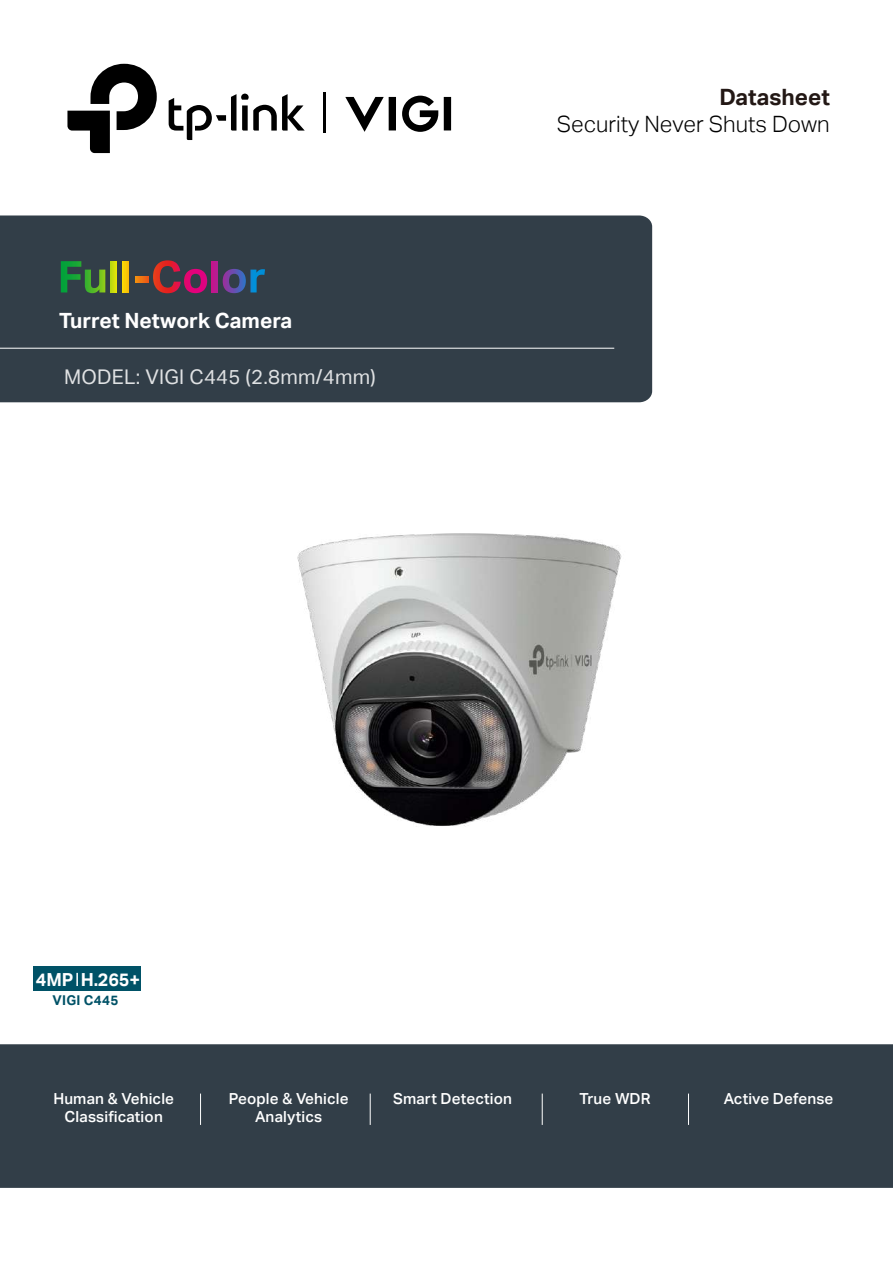
<style>
.page{position:relative;width:893px;height:1263px;background:#fff}
.page>*{position:absolute;margin:0;border:0;box-sizing:border-box;transform-origin:0 0}
.t1{font:22.5px "TP Link Aktiv Light";color:#000}
.t2{font:22.5px "TP Link Aktiv Bold";color:#231815}
.t3{font:21px "TP Link Aktiv Bold";color:#fff}
.t4{font:20.25px "TP Link Aktiv Regular";letter-spacing:.015em;color:rgb(255 255 255/.85)}
.t5{font:18px "TP Link Aktiv Bold";letter-spacing:-.01em;color:#fff}
.t6{font:15.3px/18.3px "TP Link Aktiv Medium";letter-spacing:.01em;color:#fff;text-align:center}
.t7{font:13.5px "TP Link Aktiv Bold";letter-spacing:.02em;color:#005267}
</style>
<div class="page">
<div style="left:33px;top:966px;width:108px;height:46px;background:#005267"></div>
<div style="left:33px;top:991px;width:108px;height:21px;background:#fff"></div>
<svg style="left:76px;top:973px;width:2px;height:13px"></svg>
<div style="left:0;top:1044px;width:893px;height:144px;background:#323e48"></div>
<svg style="left:169px;top:94px;width:136px;height:46px"></svg>
<svg style="left:67px;top:64px;width:90px;height:89px"></svg>
<hr style="left:324px;top:92px;width:2px;height:40px;background:#000">
<svg style="left:402px;top:96px;width:36px;height:36px"></svg>
<svg style="left:444px;top:97px;width:7px;height:33px"></svg>
<svg style="left:345px;top:97px;width:51px;height:35px"></svg>
<div style="left:0;top:215px;width:652px;height:187px;background:#323e48"></div>
<hr style="left:0;top:348px;width:614px;height:1px;background:#fff">
<img style="left:297px;top:533px;width:325px;height:293px">
<svg style="left:58px;top:249px;width:222px;height:53px;background:#494949"></svg>
<h1 class="t2" style="left:719px;top:84px;width:112px">Datasheet</h1>
<h2 class="t3" style="left:59px;top:308px;width:235px">Turret Network Camera</h2>
<h3 class="t4" style="left:64px;top:366px;width:313px">MODEL: VIGI C445 (2.8mm/4mm)</h3>
<h1 class="t1" style="left:557px;top:111px;width:275px">Security Never Shuts Down</h1>
<p class="t5" style="left:36px;top:969px;width:106px">4MP H.265+</p>
<p class="t7" style="left:52px;top:993px;width:68px">VIGI C445</p>
<p class="t6" style="left:53px;top:1089px;width:122px">Human &amp; Vehicle<br>Classification</p>
<p class="t6" style="left:229px;top:1089px;width:121px">People &amp; Vehicle</p>
<p class="t6" style="left:393px;top:1089px;width:120px">Smart Detection</p>
<p class="t6" style="left:580px;top:1089px;width:73px">True WDR</p>
<p class="t6" style="left:724px;top:1089px;width:111px">Active Defense</p>
<p class="t6" style="left:255px;top:1107px;width:69px">Analytics</p>
</div>
